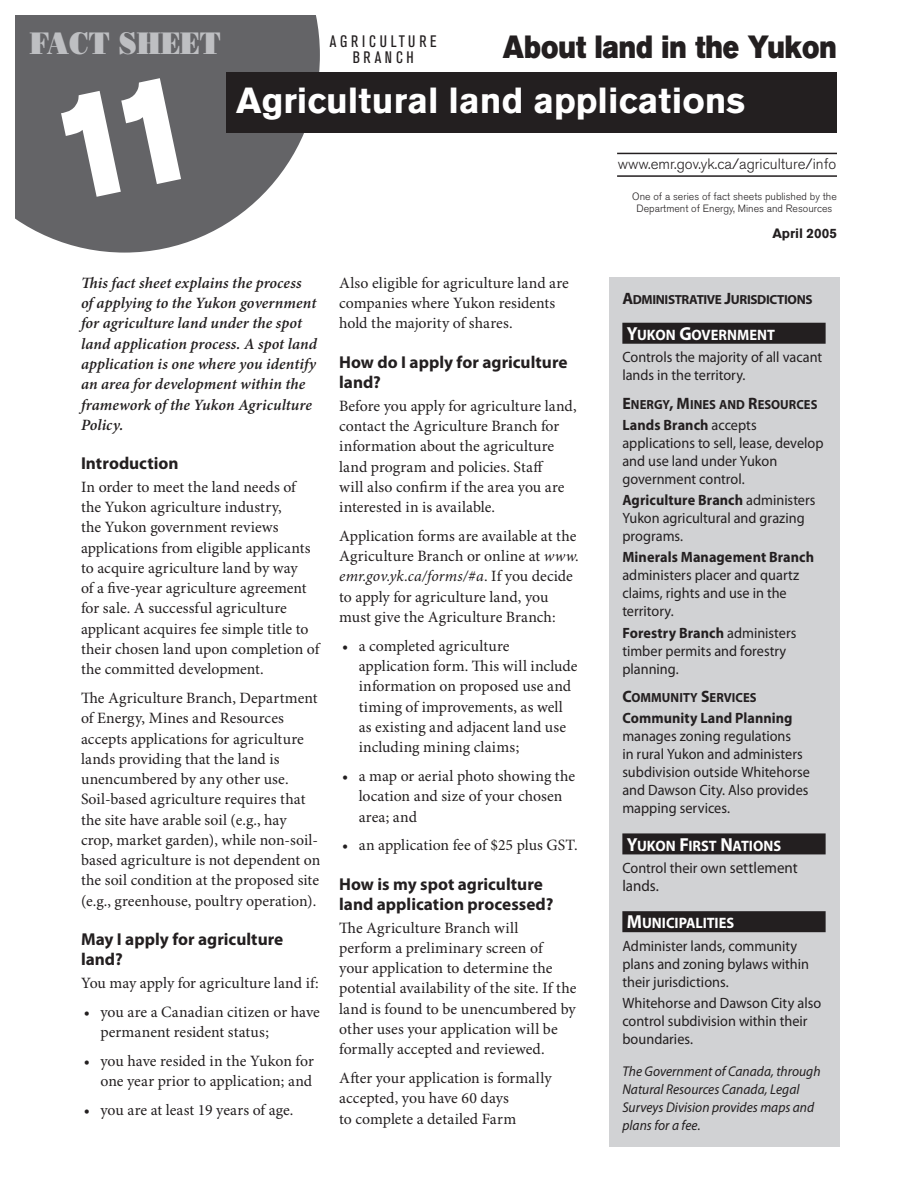
<style>
.page{position:relative;width:918px;height:1188px;background:#fff}
.page>*{position:absolute;margin:0;border:0;box-sizing:border-box;transform-origin:0 0}
.t1{font:700 36px "Akzidenz Grotesk BQ";color:#fff}
.t2{font:31.8px "Akzidenz Grotesk BQ Super";color:#231f20;scale:.85 1}
.t3{font:31.05px "Bodoni Poster";color:#bebfc2;scale:.87 1}
.t4{font:700 17.25px/20.2px "Myriad Pro";color:#231f20}
.t5{font:condensed 16.5px/15.8px "Akzidenz Grotesk BE";letter-spacing:.22em;color:#231f20;text-align:center}
.t6{font:15.75px/20.2px "Minion Pro";color:#231f20}
.t7{font:italic 600 15.75px/20.2px "Minion Pro";letter-spacing:.005em;color:#231f20}
.t8{font:15.75px "Myriad Pro";color:#231f20;scale:.95 1}
.t9{font:700 15.15px "Myriad Pro";color:#fff;scale:.95 1}
.t10{font:15px/18px "Myriad Pro";color:#231f20;scale:.95 1}
.t11{font:700 15px "Myriad Pro";letter-spacing:.005em;color:#231f20;scale:.95 1}
.t12{font:300 15px "Akzidenz Grotesk BE";color:#231f20}
.t13{font:italic 14.1px/18px "Myriad Pro";color:#231f20;scale:.95 1}
.t14{font:700 13.5px "Akzidenz Grotesk BQ";color:#231f20}
.t15{font:700 13.2px "Myriad Pro";letter-spacing:-.005em;color:#231f20;scale:.95 1}
.t16{font:700 13.2px "Myriad Pro";letter-spacing:-.025em;color:#231f20}
.t17{font:300 10.5px/12.6px "Akzidenz Grotesk BE";color:#231f20;text-align:center}
.s1{font-style:italic}
.s2{font-size:16.5px}
.s3{font-size:18.9px}
.s4{font-weight:700}
.s5{font-size:15.75px}
</style>
<div class="page">
<svg style="left:16px;top:16px;width:304px;height:237px;fill:#646467"></svg>
<div style="left:609px;top:278px;width:230px;height:869px;background:#d1d2d4"></div>
<div style="left:622px;top:323px;width:204px;height:21px;background:#231f20"></div>
<div style="left:622px;top:833px;width:204px;height:21px;background:#231f20"></div>
<div style="left:622px;top:911px;width:204px;height:21px;background:#231f20"></div>
<div style="left:226px;top:72px;width:610px;height:61px;background:#231f20"></div>
<hr style="left:617px;top:153px;width:220px;height:1px;background:#231f20">
<hr style="left:617px;top:175px;width:220px;height:2px;background:#231f20">
<div style="left:58px;top:77px;width:123px;height:123px;background:#646467"></div>
<h3 class="t3" style="left:30px;top:24px;width:221px">FACT SHEET</h3>
<h2 class="t2" style="left:503px;top:28px;width:395px">About land in the Yukon</h2>
<p class="t5" style="left:330px;top:34px;width:108px">AGRICULTURE<br>BRANCH</p>
<h1 class="t1" style="left:236px;top:79px;width:511px">Agricultural land applications</h1>
<p class="t12" style="left:618px;top:155px;width:220px">www.emr.gov.yk.ca/agriculture/info</p>
<p class="t17" style="left:632px;top:190px;width:206px">One of a series of fact sheets published by the<br>Department of Energy, Mines and Resources</p>
<p class="t7" style="left:81px;top:273px;width:238px">This fact sheet explains the process of applying to the Yukon government for agriculture land under the spot land application process. A spot land application is one where you identify an area for development within the framework of the Yukon Agriculture<br>Policy.</p>
<p class="t4" style="left:81px;top:454px;width:99px">Introduction</p>
<p class="t6" style="left:81px;top:477px;width:240px">In order to meet the land needs of the Yukon agriculture industry,<br>the Yukon government reviews applications from eligible applicants to acquire agriculture land by way<br>of a five-year agriculture agreement for sale. A successful agriculture applicant acquires fee simple title to their chosen land upon completion of the committed development.</p>
<p class="t6" style="left:81px;top:688px;width:241px">The Agriculture Branch, Department of Energy, Mines and Resources accepts applications for agriculture lands providing that the land is unencumbered by any other use.<br>Soil-based agriculture requires that the site have arable soil (e.g., hay crop, market garden), while non-soil&shy;based agriculture is not dependent on the soil condition at the proposed site (e.g., greenhouse, poultry operation).</p>
<p class="t4" style="left:81px;top:929px;width:204px">May I apply for agriculture land?</p>
<p class="t6" style="left:81px;top:973px;width:239px">You may apply for agriculture land if:</p>
<p class="t6" style="left:100px;top:1002px;width:221px;text-indent:-17px">• you are a Canadian citizen or have permanent resident status;</p>
<p class="t6" style="left:84px;top:1051px;width:231px;text-align:right">• you have resided in the Yukon for one year prior to application; and</p>
<p class="t6" style="left:84px;top:1100px;width:211px">• you are at least 19 years of age.</p>
<p class="t6" style="left:339px;top:273px;width:231px">Also eligible for agriculture land are companies where Yukon residents hold the majority of shares.</p>
<p class="t4" style="left:339px;top:352px;width:230px">How do I apply for agriculture land?</p>
<p class="t6" style="left:339px;top:396px;width:239px">Before you apply for agriculture land, contact the Agriculture Branch for information about the agriculture land program and policies. Staff<br>will also confirm if the area you are interested in is available.</p>
<p class="t6" style="left:339px;top:526px;width:242px">Application forms are available at the Agriculture Branch or online at <span class="s1">www. emr.gov.yk.ca/forms/#a</span>. If you decide to apply for agriculture land, you must give the Agriculture Branch:</p>
<p class="t6" style="left:359px;top:636px;width:220px;text-indent:-17px">• a completed agriculture application form. This will include information on proposed use and timing of improvements, as well as existing and adjacent land use including mining claims;</p>
<p class="t6" style="left:359px;top:767px;width:218px;text-indent:-17px">• a map or aerial photo showing the location and size of your chosen area; and</p>
<p class="t6" style="left:342px;top:836px;width:237px">• an application fee of $25 plus GST.</p>
<p class="t4" style="left:339px;top:874px;width:216px">How is my spot agriculture land application processed?</p>
<p class="t6" style="left:339px;top:918px;width:239px">The Agriculture Branch will<br>perform a preliminary screen of<br>your application to determine the potential availability of the site. If the land is found to be unencumbered by other uses your application will be formally accepted and reviewed.</p>
<p class="t6" style="left:339px;top:1069px;width:214px">After your application is formally accepted, you have 60 days<br>to complete a detailed Farm</p>
<p class="t14" style="left:772px;top:226px;width:66px">April 2005</p>
<p class="t16" style="left:622px;top:292px;width:192px"><span class="s2">A</span>DMINISTRATIVE <span class="s2">J</span>URISDICTIONS</p>
<p class="t9" style="left:627px;top:326px;width:157px"><span class="s3">Y</span>UKON <span class="s3">G</span>OVERNMENT</p>
<p class="t10" style="left:622px;top:349px;width:212px">Controls the majority of all vacant lands in the territory.</p>
<p class="t15" style="left:622px;top:397px;width:207px"><span class="s2">E</span>NERGY<span class="s2">, M</span>INES AND <span class="s2">R</span>ESOURCES</p>
<p class="t10" style="left:622px;top:416px;width:213px"><span class="s4">Lands Branch</span> accepts applications to sell, lease, develop and use land under Yukon government control.</p>
<p class="t10" style="left:622px;top:491px;width:205px"><span class="s4">Agriculture Branch</span> administers<br>Yukon agricultural and grazing programs.</p>
<p class="t11" style="left:622px;top:549px;width:203px">Minerals Management Branch</p>
<p class="t10" style="left:622px;top:567px;width:188px">administers placer and quartz claims, rights and use in the territory.</p>
<p class="t10" style="left:622px;top:624px;width:185px"><span class="s4">Forestry Branch</span> administers timber permits and forestry planning.</p>
<p class="t15" style="left:622px;top:690px;width:143px"><span class="s2">C</span>OMMUNITY <span class="s2">S</span>ERVICES</p>
<p class="t11" style="left:622px;top:710px;width:181px">Community Land Planning</p>
<p class="t10" style="left:622px;top:728px;width:199px">manages zoning regulations<br>in rural Yukon and administers subdivision outside Whitehorse and Dawson City. Also provides mapping services.</p>
<p class="t9" style="left:627px;top:837px;width:164px"><span class="s3">Y</span>UKON <span class="s3">F</span>IRST <span class="s3">N</span>ATIONS</p>
<p class="t10" style="left:622px;top:859px;width:186px">Control their own <span class="s5">settlement</span></p>
<p class="t8" style="left:622px;top:877px;width:40px">lands.</p>
<p class="t9" style="left:627px;top:915px;width:114px"><span class="s3">M</span>UNICIPALITIES</p>
<p class="t10" style="left:622px;top:937px;width:198px">Administer lands, community plans and zoning bylaws within their jurisdictions.</p>
<p class="t10" style="left:622px;top:994px;width:211px">Whitehorse and Dawson City also control subdivision within their boundaries.</p>
<p class="t13" style="left:622px;top:1063px;width:210px">The Government of Canada, through<br>Natural Resources Canada, Legal<br>Surveys Division provides maps and plans for a fee.</p>
</div>
